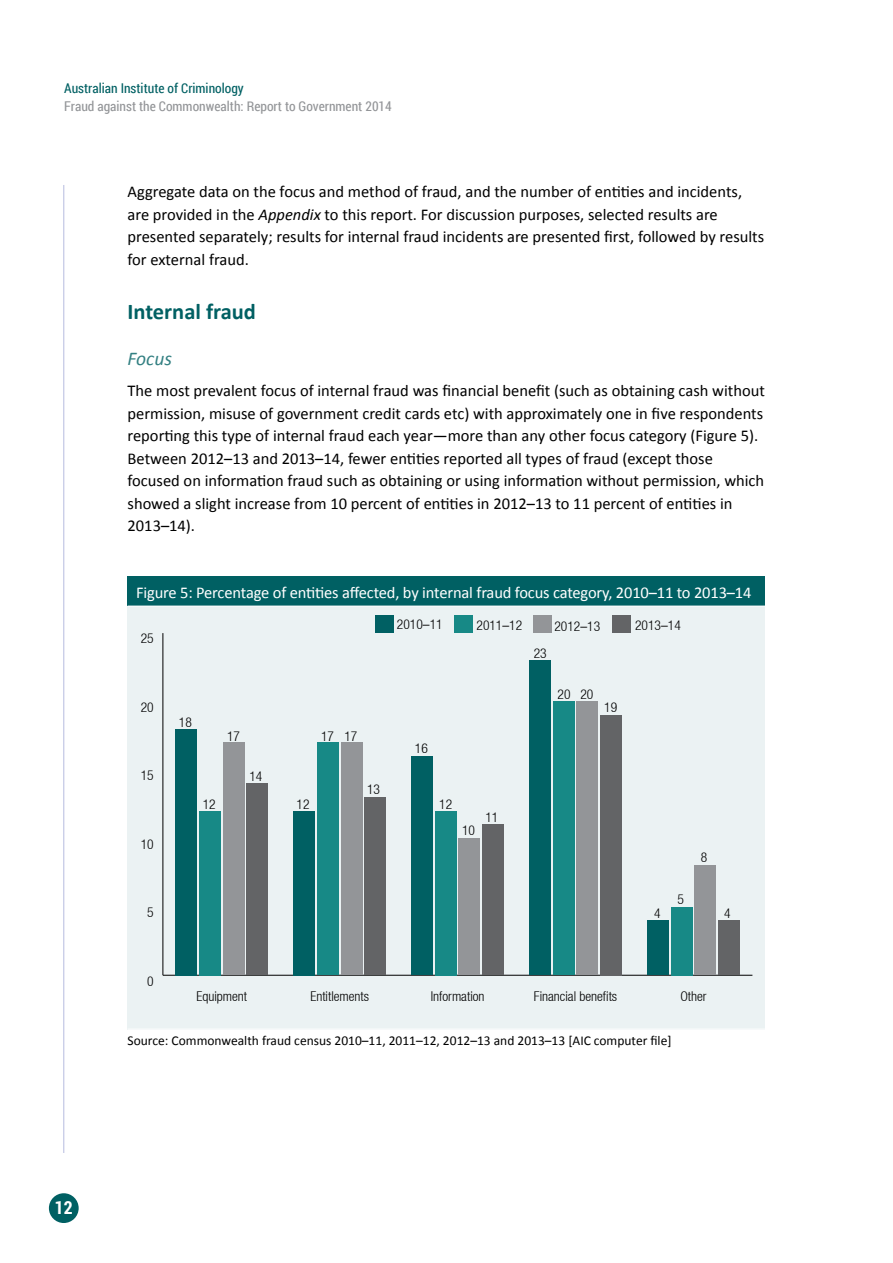
<style>
.page{position:relative;width:893px;height:1263px;background:#fff}
.page>*{position:absolute;margin:0;border:0;box-sizing:border-box;transform-origin:0 0}
.t1{font:700 22.5px "Calibri";color:#006063}
.t2{font:italic 19.5px "Calibri";color:#338082}
.t3{font:700 18px "Roboto Condensed";color:#fff}
.Body{font:16.5px/22.5px "Calibri";color:#000}
.Table_H1{font:16.5px "Calibri";letter-spacing:-.01em;color:#fff}
.t4{font:300 condensed 13.5px "Helvetica Neue LT";color:#000}
.Table_notes{font:13.5px "Calibri";color:#000}
.t5{font:13.5px "Roboto Condensed";color:#939598}
.t6{font:13.5px "Roboto Condensed";color:#006063}
.s1{font-style:italic}
</style>
<div class="page">
<hr style="left:63px;top:185px;width:1px;height:968px;background:#bbc0e1">
<div style="left:128px;top:577px;width:637px;height:29px;background:#006063"></div>
<div style="left:128px;top:606px;width:637px;height:423px;background:#ebf2f3"></div>
<hr style="left:128px;top:606px;width:637px;height:1px;background:#fff">
<hr style="left:163px;top:975px;width:589px;height:1px;background:#000">
<hr style="left:162px;top:633px;width:1px;height:342px;background:#000">
<div style="left:612px;top:615px;width:19px;height:18px;background:#636466"></div>
<div style="left:247px;top:784px;width:21px;height:191px;background:#636466"></div>
<div style="left:364px;top:797px;width:22px;height:178px;background:#636466"></div>
<div style="left:482px;top:825px;width:22px;height:150px;background:#636466"></div>
<div style="left:600px;top:715px;width:22px;height:260px;background:#636466"></div>
<div style="left:718px;top:920px;width:21px;height:55px;background:#636466"></div>
<div style="left:533px;top:615px;width:19px;height:18px;background:#939598"></div>
<div style="left:223px;top:742px;width:21px;height:233px;background:#939598"></div>
<div style="left:341px;top:742px;width:21px;height:233px;background:#939598"></div>
<div style="left:459px;top:838px;width:21px;height:137px;background:#939598"></div>
<div style="left:577px;top:701px;width:21px;height:274px;background:#939598"></div>
<div style="left:695px;top:866px;width:21px;height:109px;background:#939598"></div>
<div style="left:454px;top:615px;width:18px;height:18px;background:#178986"></div>
<div style="left:199px;top:811px;width:22px;height:164px;background:#178986"></div>
<div style="left:317px;top:742px;width:22px;height:233px;background:#178986"></div>
<div style="left:435px;top:811px;width:21px;height:164px;background:#178986"></div>
<div style="left:553px;top:701px;width:21px;height:274px;background:#178986"></div>
<div style="left:671px;top:907px;width:21px;height:68px;background:#178986"></div>
<div style="left:376px;top:616px;width:18px;height:17px;background:#006063"></div>
<div style="left:176px;top:729px;width:21px;height:246px;background:#006063"></div>
<div style="left:294px;top:811px;width:21px;height:164px;background:#006063"></div>
<div style="left:412px;top:756px;width:21px;height:219px;background:#006063"></div>
<div style="left:530px;top:660px;width:21px;height:315px;background:#006063"></div>
<div style="left:647px;top:920px;width:22px;height:55px;background:#006063"></div>
<div style="left:49px;top:1193px;width:30px;height:30px;background:#006063;border-radius:50%"></div>
<p class="t6" style="left:64px;top:79px;width:181px">Australian Institute of Criminology</p>
<p class="t5" style="left:64px;top:97px;width:329px">Fraud against the Commonwealth: Report to Government 2014</p>
<p class="Body" style="left:128px;top:180px;width:638px">Aggregate data on the focus and method of fraud, and the number of entities and incidents, are provided in the <span class="s1">Appendix</span> to this report. For discussion purposes, selected results are presented separately; results for internal fraud incidents are presented first, followed by results for external fraud.</p>
<h2 class="t1" style="left:128px;top:295px;width:130px">Internal fraud</h2>
<h3 class="t2" style="left:128px;top:345px;width:46px">Focus</h3>
<p class="Body" style="left:128px;top:379px;width:639px">The most prevalent focus of internal fraud was financial benefit (such as obtaining cash without permission, misuse of government credit cards etc) with approximately one in five respondents reporting this type of internal fraud each year—more than any other focus category (Figure 5).<br>Between 2012–13 and 2013–14, fewer entities reported all types of fraud (except those focused on information fraud such as obtaining or using information without permission, which showed a slight increase from 10 percent of entities in 2012–13 to 11 percent of entities in 2013–14).</p>
<p class="Table_H1" style="left:136px;top:581px;width:617px">Figure 5: Percentage of entities affected, by internal fraud focus category, 2010–11 to 2013–14</p>
<p class="t4" style="left:141px;top:631px;width:14px">25</p>
<p class="t4" style="left:141px;top:699px;width:14px">20</p>
<p class="t4" style="left:141px;top:768px;width:14px">15</p>
<p class="t4" style="left:141px;top:836px;width:14px">10</p>
<p class="t4" style="left:147px;top:905px;width:8px">5</p>
<p class="t4" style="left:179px;top:714px;width:14px">18</p>
<p class="t4" style="left:203px;top:796px;width:14px">12</p>
<p class="t4" style="left:227px;top:728px;width:14px">17</p>
<p class="t4" style="left:249px;top:768px;width:14px">14</p>
<p class="t4" style="left:321px;top:728px;width:38px">17 17</p>
<p class="t4" style="left:297px;top:796px;width:14px">12</p>
<p class="t4" style="left:367px;top:781px;width:14px">13</p>
<p class="t4" style="left:397px;top:617px;width:47px">2010–11</p>
<p class="t4" style="left:476px;top:618px;width:47px">2011–12</p>
<p class="t4" style="left:554px;top:618px;width:47px">2012–13</p>
<p class="t4" style="left:635px;top:618px;width:47px">2013–14</p>
<p class="t4" style="left:415px;top:741px;width:14px">16</p>
<p class="t4" style="left:439px;top:796px;width:14px">12</p>
<p class="t4" style="left:462px;top:823px;width:14px">10</p>
<p class="t4" style="left:485px;top:809px;width:14px">11</p>
<p class="t4" style="left:534px;top:646px;width:14px">23</p>
<p class="t4" style="left:558px;top:687px;width:37px">20 20</p>
<p class="t4" style="left:604px;top:700px;width:14px">19</p>
<p class="t4" style="left:654px;top:905px;width:8px">4</p>
<p class="t4" style="left:678px;top:891px;width:8px">5</p>
<p class="t4" style="left:701px;top:849px;width:8px">8</p>
<p class="t4" style="left:724px;top:905px;width:8px">4</p>
<p class="t4" style="left:147px;top:973px;width:8px">0</p>
<p class="t4" style="left:196px;top:989px;width:52px">Equipment</p>
<p class="t4" style="left:310px;top:989px;width:60px">Entitlements</p>
<p class="t4" style="left:431px;top:989px;width:55px">Information</p>
<p class="t4" style="left:534px;top:989px;width:85px">Financial benefits</p>
<p class="t4" style="left:680px;top:989px;width:28px">Other</p>
<p class="Table_notes" style="left:128px;top:1032px;width:545px">Source: Commonwealth fraud census 2010–11, 2011–12, 2012–13 and 2013–13 [AIC computer file]</p>
<p class="t3" style="left:55px;top:1194px;width:19px">12</p>
</div>
